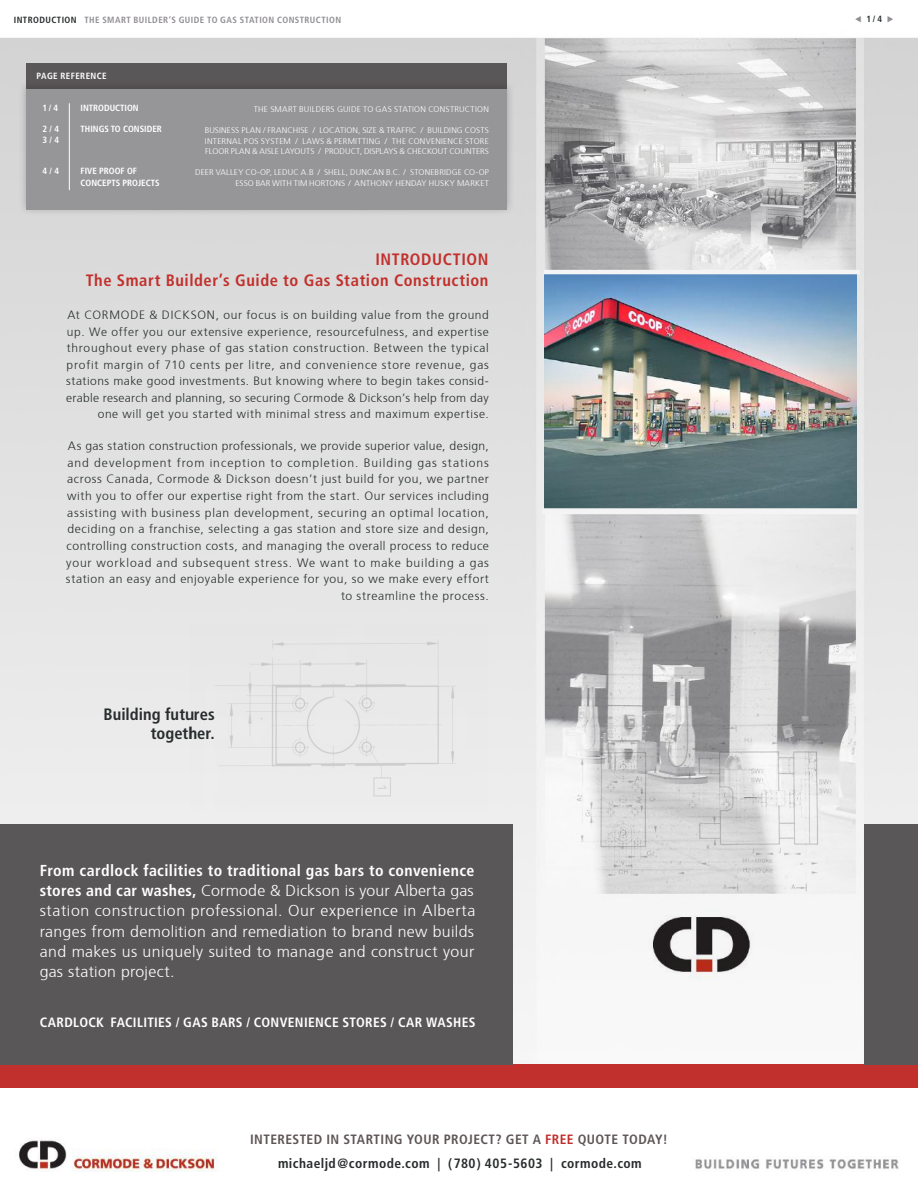
<style>
.page{position:relative;width:918px;height:1188px;background:#fff}
.page>*{position:absolute;margin:0;border:0;box-sizing:border-box;transform-origin:0 0}
.t1{font:700 condensed 16.5px/21px "Frutiger LT Std";letter-spacing:.035em;color:#c1302c;text-align:right}
.t2{font:700 condensed 16.5px/19.8px "Frutiger LT Std";letter-spacing:.005em;color:#272c2c;text-align:right}
.t3{font:300 15.9px/20.2px "Frutiger";letter-spacing:.025em;color:#fff;text-align:justify}
.t4{font:700 condensed 15.9px "Frutiger LT Std";letter-spacing:.025em;color:#fff}
.t5{font:700 condensed 13.5px "Frutiger LT Std";letter-spacing:.025em;color:#fff}
.t6{font:700 condensed 13.5px "Frutiger LT Std";letter-spacing:.03em;color:#5e5556}
.t7{font:700 condensed 13.5px "Frutiger LT Std";letter-spacing:.035em;color:#272c2c}
.t8{font:300 12.15px/16.6px "Frutiger";letter-spacing:.05em;color:#272c2c;text-align:right}
.t9{font:300 12px/16.5px "Frutiger";letter-spacing:.055em;color:#272c2c;text-align:right}
.t10{font:700 condensed 9px/10.5px "Frutiger LT Std";color:#fff}
.t11{font:700 condensed 9px "Frutiger LT Std";letter-spacing:.045em;color:#908d92}
.t12{font:700 condensed 9px "Frutiger LT Std";letter-spacing:.045em;color:#fff}
.t13{font:700 condensed 9px "Frutiger LT Std";color:#272c2c}
.t14{font:300 8.25px/10.5px "Frutiger";letter-spacing:.015em;color:#fff;text-align:justify}
.t15{font:300 8.25px "Frutiger";letter-spacing:.035em;color:#fff}
.s1{color:#272c2c}
.s2{font-family:"Frutiger LT Std";font-weight:700;font-stretch:condensed}
.s3{color:#c1302c}
</style>
<div class="page">
<img style="left:0;top:37px;width:918px;height:1027px">
<img style="left:19px;top:1140px;width:198px;height:32px">
<img style="left:695px;top:1158px;width:204px;height:11px">
<div style="left:0;top:1064px;width:918px;height:24px;background:#c1302c"></div>
<img style="left:643px;top:910px;width:118px;height:70px">
<div style="left:26px;top:63px;width:481px;height:26px;background:#5a5758"></div>
<div style="left:18px;top:79px;width:497px;height:138px;background:#241f1f;opacity:.3"></div>
<div style="left:26px;top:89px;width:481px;height:121px;background:#969698"></div>
<hr style="left:69px;top:103px;width:1px;height:87px;background:#fff">
<div style="left:0;top:824px;width:512px;height:241px;background:#5a5758"></div>
<div style="left:864px;top:824px;width:54px;height:241px;background:#5a5758"></div>
<div style="left:191px;top:617px;width:302px;height:196px;background:#e9e9e9"></div>
<img style="left:545px;top:274px;width:311px;height:234px">
<hr style="left:544px;top:270px;width:316px;height:4px;background:#f4f4f5">
<div style="left:542px;top:508px;width:316px;height:6px;background:#f4f4f5"></div>
<p class="t11" style="left:14px;top:14px;width:329px"><span class="s1">INTRODUCTION</span> THE SMART BUILDER’S GUIDE TO GAS STATION CONSTRUCTION</p>
<p class="t13" style="left:866px;top:14px;width:17px">1 / 4</p>
<p class="t12" style="left:37px;top:71px;width:72px">PAGE REFERENCE</p>
<p class="t10" style="left:43px;top:103px;width:17px">1 / 4</p>
<p class="t10" style="left:43px;top:124px;width:18px">2 / 4<br>3 / 4</p>
<p class="t10" style="left:43px;top:166px;width:18px">4 / 4</p>
<p class="t10" style="left:81px;top:103px;width:60px">INTRODUCTION</p>
<p class="t10" style="left:81px;top:124px;width:83px">THINGS TO CONSIDER</p>
<p class="t10" style="left:81px;top:165px;width:81px;line-height:12px">FIVE PROOF OF<br>CONCEPTS PROJECTS</p>
<p class="t15" style="left:254px;top:104px;width:237px">THE SMART BUILDERS GUIDE TO GAS STATION CONSTRUCTION</p>
<p class="t14" style="left:205px;top:125px;width:286px">BUSINESS PLAN / FRANCHISE / LOCATION, SIZE &amp; TRAFFIC / BUILDING COSTS INTERNAL POS SYSTEM / LAWS &amp; PERMITTING / THE CONVENIENCE STORE FLOOR PLAN &amp; AISLE LAYOUTS / PRODUCT, DISPLAYS &amp; CHECKOUT COUNTERS</p>
<p class="t14" style="left:195px;top:167px;width:295px;text-align:right">DEER VALLEY CO-OP, LEDUC A.B / SHELL, DUNCAN B.C. / STONEBRIDGE CO-OP<br>ESSO BAR WITH TIM HORTONS / ANTHONY HENDAY HUSKY MARKET</p>
<h1 class="t1" style="left:86px;top:249px;width:404px">INTRODUCTION<br>The Smart Builder’s Guide to Gas Station Construction</h1>
<p class="t9" style="left:66px;top:306px;width:424px">At CORMODE &amp; DICKSON, our focus is on building value from the ground up. We offer you our extensive experience, resourcefulness, and expertise throughout every phase of gas station construction. Between the typical profit margin of 710 cents per litre, and convenience store revenue, gas stations make good investments. But knowing where to begin takes consid&shy;erable research and planning, so securing Cormode &amp; Dickson’s help from day one will get you started with minimal stress and maximum expertise.</p>
<p class="t8" style="left:66px;top:437px;width:425px">As gas station construction professionals, we provide superior value, design, and development from inception to completion. Building gas stations across Canada, Cormode &amp; Dickson doesn’t just build for you, we partner with you to offer our expertise right from the start. Our services including assisting with business plan development, securing an optimal location, deciding on a franchise, selecting a gas station and store size and design, controlling construction costs, and managing the overall process to reduce your workload and subsequent stress. We want to make building a gas station an easy and enjoyable experience for you, so we make every effort to streamline the process.</p>
<h1 class="t2" style="left:103px;top:704px;width:113px">Building futures together.</h1>
<h2 class="t4" style="left:40px;top:861px;width:436px">From cardlock facilities to traditional gas bars to convenience</h2>
<p class="t3" style="left:40px;top:879px;width:437px"><span class="s2">stores and car washes,</span> Cormode &amp; Dickson is your Alberta gas station construction professional. Our experience in Alberta ranges from demolition and remediation to brand new builds and makes us uniquely suited to manage and construct your gas station project.</p>
<p class="t5" style="left:40px;top:1014px;width:437px">CARDLOCK FACILITIES / GAS BARS / CONVENIENCE STORES / CAR WASHES</p>
<p class="t6" style="left:250px;top:1131px;width:419px">INTERESTED IN STARTING YOUR PROJECT? GET A <span class="s3">FREE</span> QUOTE TODAY!</p>
<p class="t7" style="left:278px;top:1155px;width:365px">michaeljd@cormode.com | (780) 405-5603 | cormode.com</p>
</div>
